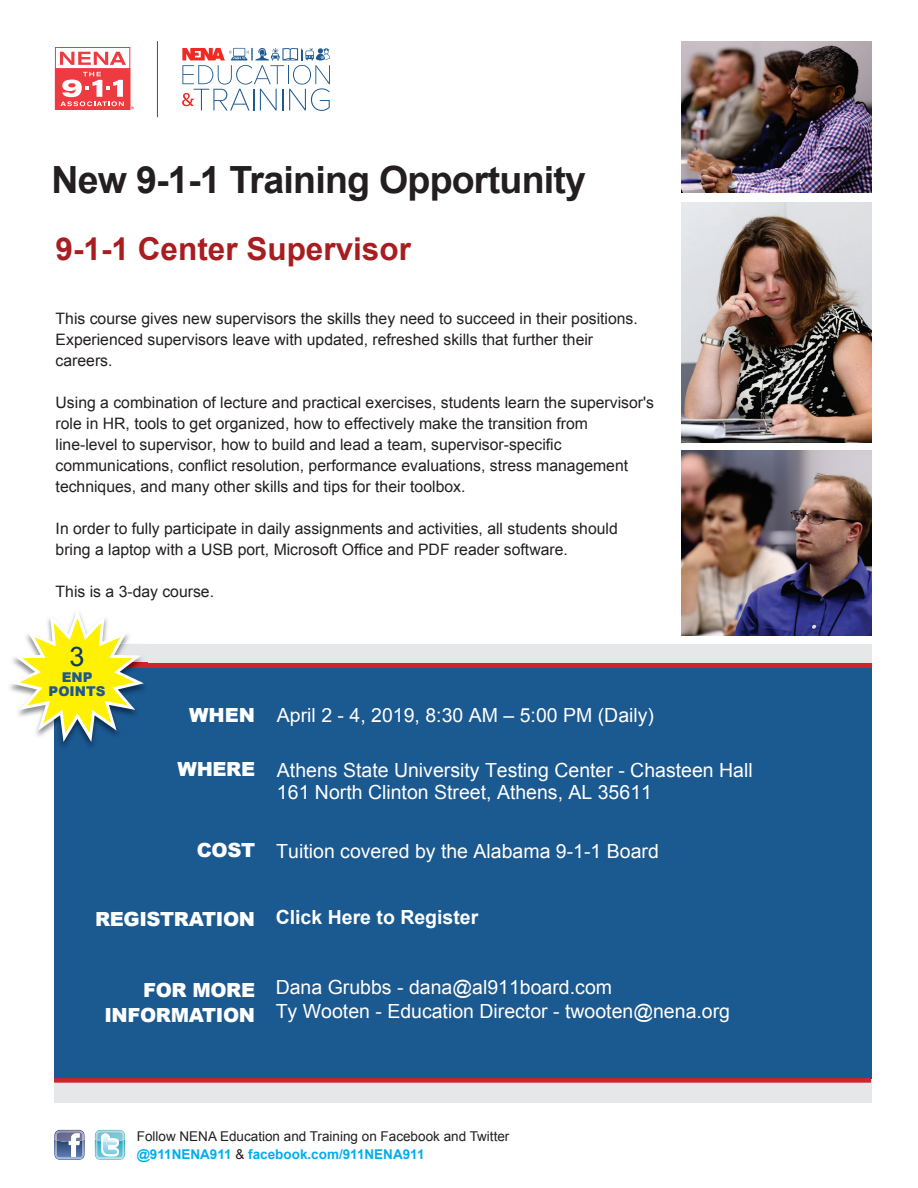
<style>
.page{position:relative;width:918px;height:1188px;background:#fff}
.page>*{position:absolute;margin:0;border:0;box-sizing:border-box;transform-origin:0 0}
.t1{font:700 37.5px "Arial";letter-spacing:-.02em;color:#231f20}
.t2{font:700 31.5px "Arial";color:#a81d20}
.t3{font:27px "Arial";color:#0e3862}
.t4{font:19.5px/22.2px "Arial";color:#fff}
.t5{font:900 19.5px/25.5px "Arial";letter-spacing:-.02em;color:#fff;text-align:right}
.t6{font:700 19.5px "Arial";color:#fff}
.t7{font:15.75px/21px "Arial";color:#231f20}
.t8{font:13.5px/18px "Arial";color:#231f20}
.t9{font:900 13.5px/13.5px "Arial";color:#1f598f;text-align:center}
.s1{font-style:inherit}
.s2{font-weight:700;color:#00aeef}
</style>
<div class="page">
<div style="left:54px;top:644px;width:817px;height:459px;background:#e6e7e9"></div>
<div style="left:54px;top:664px;width:817px;height:415px;background:#1b5991"></div>
<svg style="left:182px;top:47px;width:148px;height:64px"></svg>
<svg style="left:57px;top:51px;width:71px;height:18px"></svg>
<div style="left:55px;top:47px;width:75px;height:63px;border:1px solid #ee3a41"></div>
<svg style="left:60px;top:52px;width:66px;height:13px"></svg>
<div style="left:55px;top:69px;width:75px;height:40px;background:#ee3a41"></div>
<svg style="left:60px;top:72px;width:64px;height:34px"></svg>
<img style="left:682px;top:42px;width:189px;height:151px">
<img style="left:682px;top:202px;width:189px;height:241px">
<img style="left:682px;top:450px;width:189px;height:186px">
<div style="left:54px;top:1078px;width:817px;height:5px;background:#d1232a"></div>
<hr style="left:54px;top:663px;width:817px;height:4px;background:#d1232a">
<hr style="left:157px;top:41px;width:1px;height:76px;background:#1b5991">
<img style="left:95px;top:1130px;width:30px;height:4px">
<img style="left:96px;top:1131px;width:28px;height:3px">
<svg style="left:95px;top:1134px;width:30px;height:26px"></svg>
<svg style="left:54px;top:1130px;width:31px;height:30px"></svg>
<img style="left:60px;top:667px;width:88px;height:80px">
<svg style="left:11px;top:613px;width:133px;height:129px"></svg>
<h1 class="t1" style="left:52px;top:159px;width:536px">New 9-1-1 Training Opportunity</h1>
<h2 class="t2" style="left:56px;top:232px;width:357px">9-1-1 Center Supervisor</h2>
<p class="t7" style="left:56px;top:308px;width:584px">This course gives new supervisors the skills they need to succeed in their positions.<br>Experienced supervisors leave with updated, refreshed skills that further their careers.</p>
<p class="t7" style="left:56px;top:392px;width:600px">Using a combination of lecture and practical exercises, students learn the supervisor's role in HR, tools to get organized, how to effectively make the transition from line-level to supervisor, how to build and lead a team, supervisor-specific communications, conflict resolution, performance evaluations, stress management techniques, and many other skills and tips for their toolbox.</p>
<p class="t7" style="left:56px;top:518px;width:564px">In order to fully participate in daily assignments and activities, all students should bring a laptop with a USB port, Microsoft Office and PDF reader software.</p>
<p class="t7" style="left:56px;top:581px;width:160px">This is a 3-day course.</p>
<h3 class="t3" style="left:70px;top:642px;width:17px">3</h3>
<p class="t9" style="left:49px;top:670px;width:58px">ENP<br>POINTS</p>
<p class="t5" style="left:189px;top:702px;width:68px">WHEN</p>
<p class="t5" style="left:178px;top:756px;width:79px">WHERE</p>
<p class="t5" style="left:197px;top:837px;width:60px">COST</p>
<p class="t5" style="left:95px;top:906px;width:162px">REGISTRATION</p>
<p class="t5" style="left:104px;top:976px;width:152px">FOR MORE<br>INFORMATION</p>
<p class="t4" style="left:277px;top:704px;width:379px"><span class="s1">April 2</span> - <span class="s1">4</span>, 2019, 8:30 AM – 5:00 PM (Daily)</p>
<p class="t4" style="left:277px;top:759px;width:477px">Athens State University Testing Center - Chasteen Hall<br>161 North Clinton Street, Athens, AL 35611</p>
<p class="t4" style="left:276px;top:840px;width:384px">Tuition covered by the Alabama 9-1-1 Board</p>
<p class="t6" style="left:276px;top:903px;width:204px">Click Here to Register</p>
<p class="t4" style="left:276px;top:976px;width:456px;line-height:23.4px">Dana Grubbs - dana@al911board.com<br>Ty Wooten - Education Director - twooten@nena.org</p>
<p class="t8" style="left:137px;top:1127px;width:374px">Follow NENA Education and Training on Facebook and Twitter <span class="s2">@911NENA911</span> &amp; <span class="s2">facebook.com/911NENA911</span></p>
</div>
